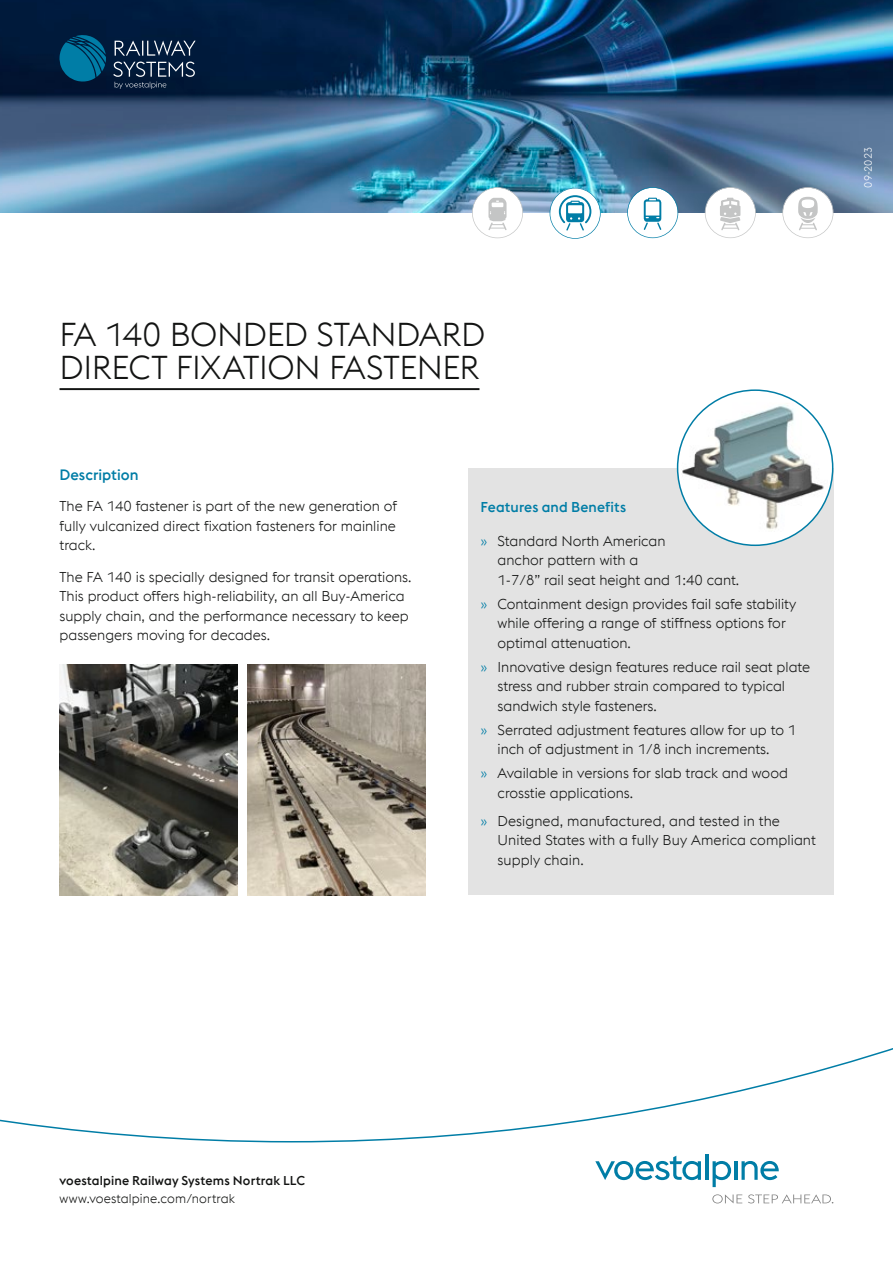
<style>
.page{position:relative;width:893px;height:1263px;background:#fff}
.page>*{position:absolute;margin:0;border:0;box-sizing:border-box;transform-origin:0 0}
.t1{font:300 33px/33px "voestalpine";letter-spacing:-.01em;color:#131413}
.t2{font:500 15px "voestalpine";color:#007da6}
.t3{font:300 14.25px/19.5px "voestalpine";color:#131413}
.t4{font:500 14.25px "voestalpine";letter-spacing:.01em;color:#007da6}
.t5{font:500 12.75px "voestalpine";letter-spacing:.01em;color:#131413}
.t6{font:300 12.75px "voestalpine";letter-spacing:.01em;color:#131413}
.t7{font:300 10.5px "voestalpine";letter-spacing:-.005em;color:#fff}
.s1{color:#007da6}
</style>
<div class="page">
<img style="left:0;top:0;width:893px;height:213px">
<svg style="left:59px;top:34px;width:47px;height:48px;background:#00587e"></svg>
<svg style="left:115px;top:41px;width:81px;height:15px"></svg>
<svg style="left:113px;top:62px;width:82px;height:27px;background:#273b55"></svg>
<svg style="left:0;top:1048px;width:893px;height:95px"></svg>
<svg style="left:595px;top:1156px;width:106px;height:24px"></svg>
<hr style="left:705px;top:1154px;width:3px;height:26px;background:#007da6">
<svg style="left:713px;top:1161px;width:18px;height:26px"></svg>
<hr style="left:734px;top:1161px;width:3px;height:19px;background:#007da6">
<svg style="left:741px;top:1161px;width:38px;height:19px"></svg>
<svg style="left:712px;top:1194px;width:30px;height:9px"></svg>
<svg style="left:748px;top:1194px;width:85px;height:9px"></svg>
<div style="left:468px;top:468px;width:365px;height:427px;background:#e3e3e3"></div>
<svg style="left:678px;top:390px;width:155px;height:155px"></svg>
<img style="left:681px;top:403px;width:149px;height:130px">
<hr style="left:60px;top:388px;width:419px;height:2px;background:#131413">
<svg style="left:472px;top:187px;width:51px;height:51px"></svg>
<svg style="left:550px;top:188px;width:51px;height:51px"></svg>
<svg style="left:627px;top:187px;width:51px;height:51px"></svg>
<svg style="left:705px;top:187px;width:51px;height:51px"></svg>
<svg style="left:782px;top:187px;width:51px;height:51px"></svg>
<img style="left:60px;top:664px;width:177px;height:232px">
<img style="left:248px;top:664px;width:177px;height:232px">
<p class="t7" style="left:862px;top:188px;width:42px;rotate:-90deg">09-2023</p>
<h1 class="t1" style="left:60px;top:318px;width:427px">FA 140 BONDED STANDARD<br>DIRECT FIXATION FASTENER</h1>
<p class="t2" style="left:60px;top:465px;width:80px">Description</p>
<p class="t3" style="left:60px;top:497px;width:339px;text-align:justify">The FA 140 fastener is part of the new generation of fully vulcanized direct fixation fasteners for mainline track.</p>
<p class="t3" style="left:60px;top:567px;width:353px">The FA 140 is specially designed for transit operations.<br>This product offers high-reliability, an all Buy-America supply chain, and the performance necessary to keep passengers moving for decades.</p>
<p class="t4" style="left:480px;top:498px;width:147px">Features and Benefits</p>
<p class="t3" style="left:497px;top:531px;width:243px;text-indent:-17px"><span class="s1">»</span> Standard North American<br>anchor pattern with a<br>1-7/8” rail seat height and 1:40 cant.</p>
<p class="t3" style="left:497px;top:594px;width:300px;text-indent:-17px"><span class="s1">»</span> Containment design provides fail safe stability while offering a range of stiffness options for optimal attenuation.</p>
<p class="t3" style="left:497px;top:657px;width:314px;text-indent:-17px"><span class="s1">»</span> Innovative design features reduce rail seat plate stress and rubber strain compared to typical sandwich style fasteners.</p>
<p class="t3" style="left:497px;top:720px;width:300px;text-indent:-17px"><span class="s1">»</span> Serrated adjustment features allow for up to 1 inch of adjustment in 1/8 inch increments.</p>
<p class="t3" style="left:497px;top:764px;width:292px;text-indent:-17px"><span class="s1">»</span> Available in versions for slab track and wood crosstie applications.</p>
<p class="t3" style="left:497px;top:811px;width:320px;text-indent:-17px"><span class="s1">»</span> Designed, manufactured, and tested in the<br>United States with a fully Buy America compliant supply chain.</p>
<p class="t5" style="left:60px;top:1173px;width:247px">voestalpine Railway Systems Nortrak LLC</p>
<p class="t6" style="left:60px;top:1191px;width:177px">www.voestalpine.com/nortrak</p>
</div>
